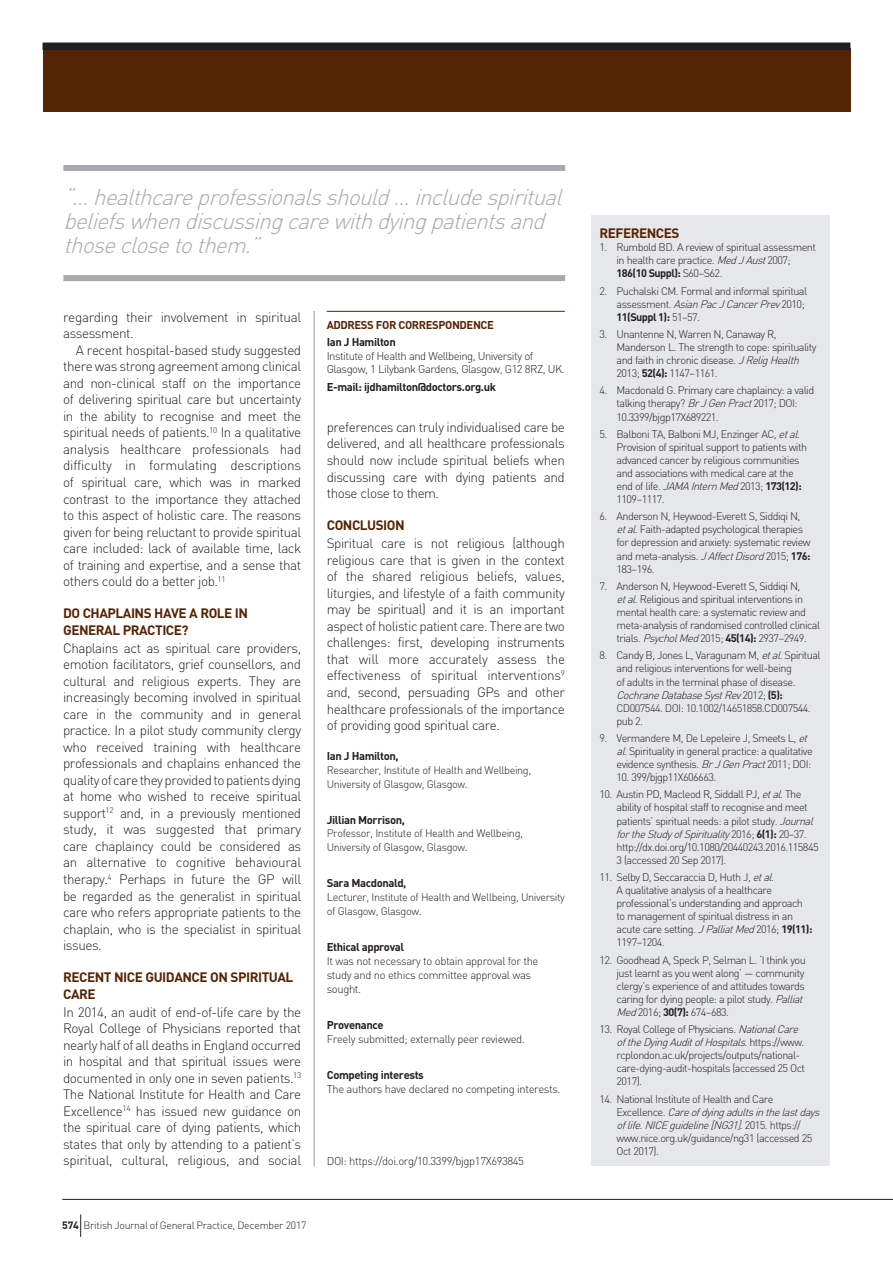
<style>
.page{position:relative;width:893px;height:1263px;background:#fff}
.page>*{position:absolute;margin:0;border:0;box-sizing:border-box;transform-origin:0 0}
.t1{font:italic 300 22.5px/24px "DIN";color:#a8a9ad}
.t2{font:300 13.5px/16.5px "DIN";letter-spacing:-.035em;color:#231f20;text-align:justify}
.t3{font:700 13.5px/16.8px "DIN";letter-spacing:-.035em;color:#542404}
.t4{font:300 11.25px/13.8px "DIN";letter-spacing:-.035em;color:#231f20}
.t5{font:700 11.25px "DIN";letter-spacing:-.035em;color:#231f20}
.t6{font:700 11.25px "DIN";letter-spacing:-.035em;color:#542404}
.t7{font:300 10.8px/13px "DIN";letter-spacing:-.05em;color:#231f20}
.t8{font:300 10.5px "DIN";letter-spacing:-.025em;color:#231f20}
.s1{font-weight:400;font-size:11.25px;color:#ed028c}
.s2{font-size:11.25px}
.s3{font-weight:700}
.s4{font-style:italic}
</style>
<div class="page">
<div style="left:591px;top:215px;width:238px;height:951px;background:#e6e7e9"></div>
<hr style="left:314px;top:311px;width:1px;height:855px;background:#939598">
<hr style="left:327px;top:311px;width:238px;height:1px;background:#542404">
<div style="left:43px;top:48px;width:807px;height:64px;background:#542404"></div>
<div style="left:63px;top:165px;width:502px;height:6px;background:#a8a9ad"></div>
<div style="left:63px;top:275px;width:502px;height:6px;background:#a8a9ad"></div>
<hr style="left:62px;top:1199px;width:831px;height:1px;background:#231f20">
<svg style="left:80px;top:1214px;width:1px;height:23px"></svg>
<div style="left:43px;top:43px;width:807px;height:7px;background:#231f20"></div>
<h1 class="t1" style="left:63px;top:184px;width:507px">“… healthcareprofessionalsshould… includespiritual beliefswhendiscussingcarewithdyingpatientsand thoseclosetothem.”</h1>
<p class="t2" style="left:63px;top:309px;width:240px">regarding their involvement in spiritual assessment.</p>
<p class="t2" style="left:63px;top:342px;width:240px;text-indent:13px">A recent hospital-based study suggested there was strong agreement among clinical and non-clinical staff on the importance of delivering spiritual care but uncertainty in the ability to recognise and meet the spiritual needs of patients.<sup>10</sup> In a qualitative analysis healthcare professionals had difficulty in formulating descriptions of spiritual care, which was in marked contrast to the importance they attached to this aspect of holistic care. The reasons given for being reluctant to provide spiritual care included: lack of available time, lack of training and expertise, and a sense that others could do a better job.<sup>11</sup></p>
<p class="t3" style="left:63px;top:604px;width:186px">DO CHAPLAINS HAVE A ROLE IN<br>GENERAL PRACTICE?</p>
<p class="t2" style="left:63px;top:639px;width:240px">Chaplains act as spiritual care providers, emotion facilitators, grief counsellors, and cultural and religious experts. They are increasingly becoming involved in spiritual care in the community and in general practice. In a pilot study community clergy who received training with healthcare professionals and chaplains enhanced the quality of care they provided to patients dying at home who wished to receive spiritual support<sup>12</sup> and, in a previously mentioned study, it was suggested that primary care chaplaincy could be considered as an alternative to cognitive behavioural therapy.<sup>4</sup> Perhaps in future the GP will be regarded as the generalist in spiritual care who refers appropriate patients to the chaplain, who is the specialist in spiritual issues.</p>
<p class="t3" style="left:63px;top:968px;width:232px">RECENT NICE GUIDANCE ON SPIRITUAL<br>CARE</p>
<p class="t2" style="left:63px;top:1003px;width:240px">In 2014, an audit of end-of-life care by the Royal College of Physicians reported that nearly half of all deaths in England occurred in hospital and that spiritual issues were documented in only one in seven patients.<sup>13<br></sup>The National Institute for Health and Care Excellence<sup>14</sup> has issued new guidance on the spiritual care of dying patients, which states that only by attending to a patient’s spiritual, cultural, religious, and social</p>
<p class="t6" style="left:327px;top:317px;width:169px">ADDRESS FOR CORRESPONDENCE</p>
<p class="t5" style="left:327px;top:335px;width:71px">Ian J Hamilton</p>
<p class="t4" style="left:327px;top:349px;width:240px">Institute of Health and Wellbeing, University of<br>Glasgow, 1 Lilybank Gardens, Glasgow, G12 8RZ, UK.</p>
<p class="t5" style="left:327px;top:380px;width:171px">E-mail: ijdhamilton@doctors.org.uk</p>
<p class="t2" style="left:327px;top:419px;width:240px">preferences can truly individualised care be delivered, and all healthcare professionals should now include spiritual beliefs when discussing care with dying patients and those close to them.</p>
<p class="t3" style="left:327px;top:516px;width:79px">CONCLUSION</p>
<p class="t2" style="left:327px;top:535px;width:240px">Spiritual care is not religious (although religious care that is given in the context of the shared religious beliefs, values, liturgies, and lifestyle of a faith community may be spiritual) and it is an important aspect of holistic patient care. There are two challenges: first, developing instruments that will more accurately assess the effectiveness of spiritual interventions<sup>9 </sup>and, second, persuading GPs and other healthcare professionals of the importance of providing good spiritual care.</p>
<p class="t5" style="left:327px;top:749px;width:73px">Ian J Hamilton,</p>
<p class="t7" style="left:327px;top:763px;width:206px;line-height:13.8px">Researcher, Institute of Health and Wellbeing,<br>University of Glasgow, Glasgow<span class="s1">.</span></p>
<p class="t5" style="left:327px;top:812px;width:80px">Jillian Morrison,</p>
<p class="t7" style="left:327px;top:826px;width:198px;line-height:13.8px">Professor, Institute of Health and Wellbeing,<br>University of Glasgow, Glasgow<span class="s1">.</span></p>
<p class="t5" style="left:327px;top:876px;width:81px">Sara Macdonald,</p>
<p class="t7" style="left:327px;top:890px;width:240px;line-height:13.8px"><span class="s2">Lecturer</span>, Institute of Health and Wellbeing, University of Glasgow, Glasgow<span class="s2">.</span></p>
<p class="t5" style="left:327px;top:940px;width:79px">Ethical approval</p>
<p class="t4" style="left:327px;top:954px;width:213px">It was not necessary to obtain approval for the study and no ethics committee approval was sought.</p>
<p class="t5" style="left:327px;top:1018px;width:58px">Provenance</p>
<p class="t4" style="left:327px;top:1032px;width:200px">Freely submitted; externally peer reviewed.</p>
<p class="t5" style="left:327px;top:1068px;width:99px">Competing interests</p>
<p class="t4" style="left:327px;top:1082px;width:235px">The authors have declared no competing interests.</p>
<p class="t4" style="left:327px;top:1154px;width:199px">DOI: https://doi.org/10.3399/bjgp17X693845</p>
<p class="t8" style="left:62px;top:1219px;width:246px"><span class="s3">574</span> British Journal of General Practice, December 2017</p>
<p class="t3" style="left:599px;top:224px;width:81px">REFERENCES</p>
<p class="t7" style="left:616px;top:241px;width:201px;text-indent:-17px">1. Rumbold BD. A review of spiritual assessment in health care practice. <span class="s4">MedJAust</span>2007;<br><span class="s3">186(10 Suppl):</span> S60–S62.</p>
<p class="t7" style="left:616px;top:284px;width:192px;text-indent:-17px">2. Puchalski CM. Formal and informal spiritual a ss e ss m e n t . <span class="s4">AsianPacJCancerPrev</span>2 0 1 0 ;<br><span class="s3">11(Suppl 1):</span> 51–57.</p>
<p class="t7" style="left:616px;top:327px;width:201px;text-indent:-17px">3. Unantenne N, Warren N, Canaway R, Manderson L. The strength to cope: spirituality and faith in chronic disease. <span class="s4">JReligHealth </span>2013; <span class="s3">52(4):</span> 1147–1161.</p>
<p class="t7" style="left:616px;top:384px;width:199px;text-indent:-17px">4. Macdonald G. Primary care chaplaincy: a valid talking therapy? <span class="s4">BrJGenPract</span>2017; DOI:<br>10.3399/bjgp17X689221.</p>
<p class="t7" style="left:616px;top:427px;width:192px;text-indent:-17px">5. Balboni TA, Balboni MJ, Enzinger AC, <span class="s4">etal</span>.<br>Provision of spiritual support to patients with advanced cancer by religious communities and associations with medical care at the end of life. <span class="s4">JAMAInternMed</span>2013; <span class="s3">173(12):<br></span>1109–1117.</p>
<p class="t7" style="left:616px;top:510px;width:196px;text-indent:-17px">6. Anderson N, Heywood-Everett S, Siddiqi N, <span class="s4">etal</span>. Faith-adapted psychological therapies for depression and anxiety: systematic review and meta-analysis. <span class="s4">JAffectDisord</span>2015; <span class="s3">176:<br></span>183–196.</p>
<p class="t7" style="left:616px;top:579px;width:205px;text-indent:-17px">7. Anderson N, Heywood-Everett S, Siddiqi N, <span class="s4">etal</span>. Religious and spiritual interventions in mental health care: a systematic review and meta-analysis of randomised controlled clinical trials. <span class="s4">PsycholMed</span>2015; <span class="s3">45(14):</span> 2937–2949.</p>
<p class="t7" style="left:616px;top:649px;width:206px;text-indent:-17px">8. Candy B, Jones L, Varagunam M, <span class="s4">etal</span>. Spiritual and religious interventions for well-being<br>of adults in the terminal phase of disease.<br><span class="s4">CochraneDatabaseSystRev</span>2 0 1 2 ; <span class="s3">( 5 ) :<br></span>CD007544. DOI: 10.1002/14651858.CD007544. pub 2.</p>
<p class="t7" style="left:616px;top:731px;width:198px;text-indent:-17px">9. Vermandere M, De Lepeleire J, Smeets L, <span class="s4">et al</span>. Spirituality in general practice: a qualitative evidence synthesis. <span class="s4">BrJGenPract</span>2011; DOI:</p>
<p class="t7" style="left:616px;top:771px;width:101px">10. 399/bjgp11X606663.</p>
<p class="t7" style="left:616px;top:788px;width:204px;text-indent:-17px">10. Austin PD, Macleod R, Siddall PJ, <span class="s4">etal</span>. The ability of hospital staff to recognise and meet patients’ spiritual needs: a pilot study. <span class="s4">Journal fortheStudyofSpirituality</span>2 0 1 6 ; <span class="s3">6 ( 1 ) :</span> 2 0 – 3 7 . http://dx.doi.org/10.1080/20440243.2016.115845<br>3 (accessed 20 Sep 2017).</p>
<p class="t7" style="left:616px;top:870px;width:197px;text-indent:-17px">11. Selby D, Seccaraccia D, Huth J, <span class="s4">etal</span>.<br>A qualitative analysis of a healthcare professional’s understanding and approach to management of spiritual distress in an acute care setting. <span class="s4">JPalliatMed</span>2016; <span class="s3">19(11):<br></span>1197–1204.</p>
<p class="t7" style="left:616px;top:953px;width:191px;text-indent:-17px">12. Goodhead A, Speck P, Selman L. ‘I think you just learnt as you went along’ — community clergy’s experience of and attitudes towards caring for dying people: a pilot study. <span class="s4">Palliat Med</span>2016; <span class="s3">30(7):</span> 674–683.</p>
<p class="t7" style="left:616px;top:1022px;width:190px;text-indent:-17px">13. Royal College of Physicians. <span class="s4">NationalCare oftheDyingAuditofHospitals</span>. h t t p s : //w w w . rcplondon.ac.uk/projects/outputs/national&shy;care-dying-audit-hospitals (accessed 25 Oct 2017).</p>
<p class="t7" style="left:616px;top:1092px;width:208px;text-indent:-17px">14. National Institute of Health and Care<br>E x c e l l e n c e . <span class="s4">Careofdyingadultsinthelastdays oflife.NICEguideline[NG31]</span>. 2 0 1 5 . h t t p s : // www.nice.org.uk/guidance/ng31 (accessed 25<br>Oct 2017).</p>
</div>
